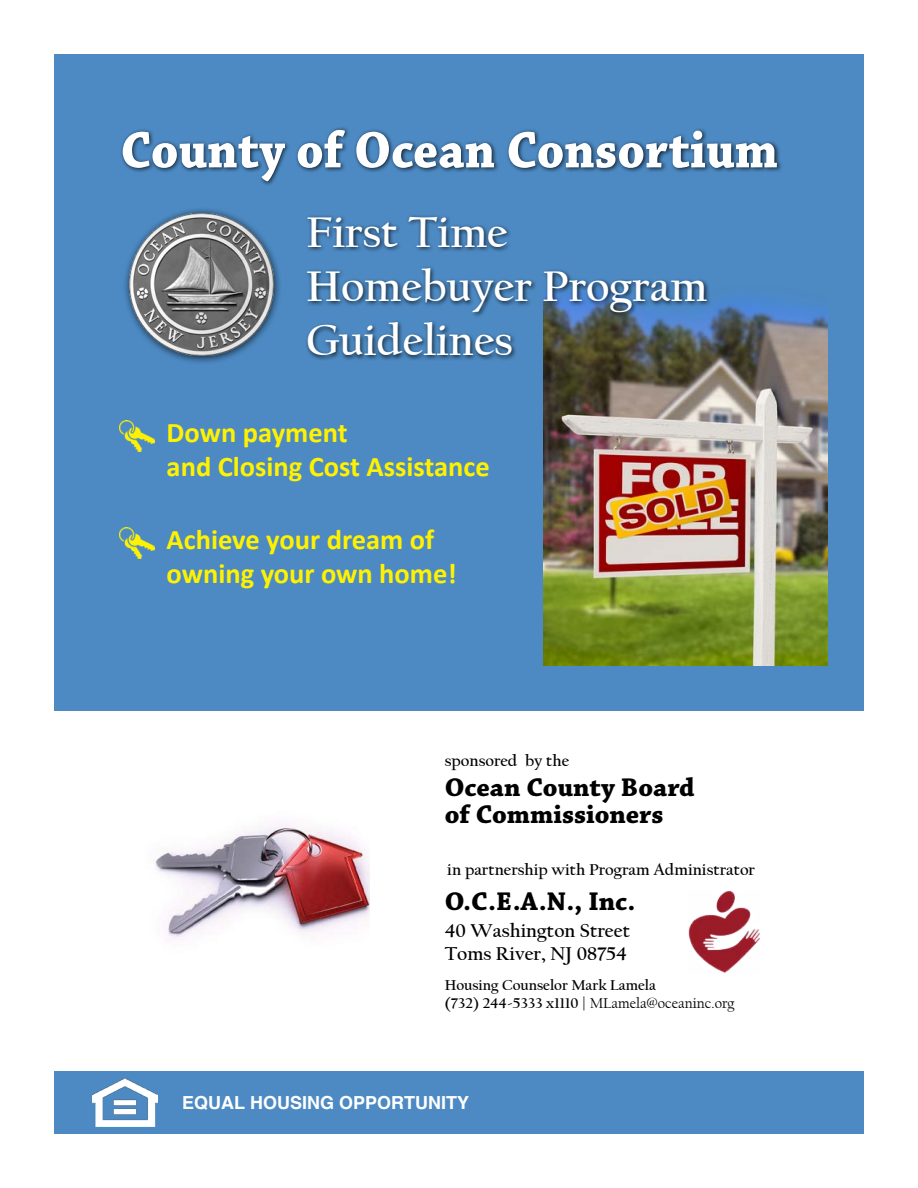
<style>
.page{position:relative;width:918px;height:1188px;background:#fff}
.page>*{position:absolute;margin:0;border:0;box-sizing:border-box;transform-origin:0 0}
.t1{font:700 54px "Chaparral Pro";color:#fff;scale:.93 1}
.t2{font:700 45px/54px "Californian FB";color:#fff}
.t3{font:700 28.5px/34.2px "Calibri";color:#fff200}
.t4{font:700 27px/27px "Chaparral Pro";color:#000}
.t5{font:700 19.5px/23.4px "Californian FB";color:#000}
.t6{font:700 18px "Helvetica";color:#fff}
.t7{font:700 16.5px "Californian FB";color:#000}
.t8{font:700 15px/18px "Californian FB";color:#000}
.s1{font-weight:400}
</style>
<div class="page">
<div style="left:54px;top:54px;width:810px;height:657px;background:#4d8ac3"></div>
<div style="left:122px;top:206px;width:161px;height:159px;background:#000;opacity:.75"></div>
<img style="left:129px;top:213px;width:144px;height:143px">
<div style="left:120px;top:126px;width:663px;height:61px;background:#000;opacity:.75"></div>
<div style="left:54px;top:1071px;width:810px;height:63px;background:#4d8ac3"></div>
<img style="left:93px;top:1078px;width:65px;height:49px">
<img style="left:688px;top:890px;width:72px;height:83px">
<img style="left:120px;top:421px;width:34px;height:31px">
<img style="left:120px;top:527px;width:34px;height:32px">
<img style="left:544px;top:297px;width:283px;height:368px">
<img style="left:154px;top:824px;width:215px;height:115px">
<div style="left:304px;top:214px;width:409px;height:147px;background:#000;opacity:.75"></div>
<h1 class="t1" style="left:121px;top:118px;width:708px">County of Ocean Consortium</h1>
<h2 class="t2" style="left:306px;top:206px;width:403px">First Time<br>Homebuyer Program<br>Guidelines</h2>
<p class="t3" style="left:167px;top:415px;width:325px">Down payment<br>and Closing Cost Assistance</p>
<p class="t3" style="left:167px;top:522px;width:292px">Achieve your dream of owning your own home!</p>
<p class="t7" style="left:445px;top:751px;width:126px">sponsored by the</p>
<p class="t4" style="left:445px;top:775px;width:251px">Ocean County Board of Commissioners</p>
<p class="t7" style="left:447px;top:860px;width:309px">in partnership with Program Administrator</p>
<p class="t4" style="left:445px;top:889px;width:192px">O.C.E.A.N., Inc.</p>
<p class="t5" style="left:445px;top:919px;width:187px">40 Washington Street<br>Toms River, NJ 08754</p>
<p class="t8" style="left:445px;top:976px;width:291px">Housing Counselor Mark Lamela<br>(732) 244-5333 x1110 | <span class="s1">MLamela@oceaninc.org</span></p>
<p class="t6" style="left:182px;top:1091px;width:289px">EQUAL HOUSING OPPORTUNITY</p>
</div>
